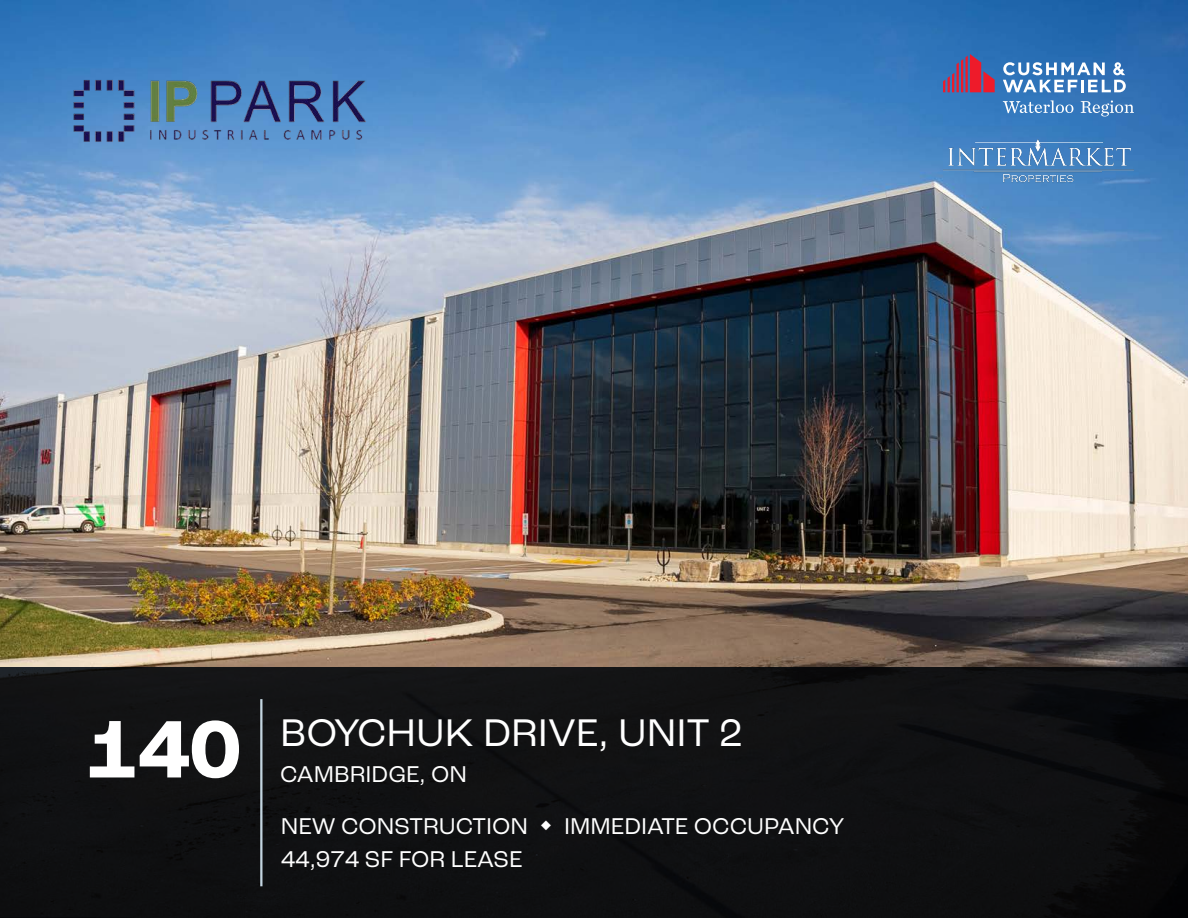
<style>
.page{position:relative;width:1188px;height:918px;background:#fff}
.page>*{position:absolute;margin:0;border:0;box-sizing:border-box;transform-origin:0 0}
.t1{font:700 85.5px "Roc Grotesk";color:#fff}
.t2{font:40.5px "Roc Grotesk";color:#fff}
.t3{font:24px "Roc Grotesk";color:#fff}
</style>
<div class="page">
<img style="left:0;top:0;width:1188px;height:667px">
<div style="left:0;top:667px;width:1188px;height:251px;background:#101012"></div>
<svg style="left:943px;top:54px;width:52px;height:38px;background:#844b78"></svg>
<svg style="left:1003px;top:62px;width:123px;height:30px"></svg>
<svg style="left:1003px;top:100px;width:70px;height:13px"></svg>
<svg style="left:1081px;top:100px;width:53px;height:17px"></svg>
<hr style="left:260px;top:699px;width:2px;height:187px;background:#c3d5e0">
<img style="left:70px;top:78px;width:299px;height:66px">
<img style="left:943px;top:139px;width:191px;height:48px">
<p class="t1" style="left:86px;top:696px;width:156px">140</p>
<p class="t2" style="left:280px;top:708px;width:465px">BOYCHUK DRIVE, UNIT 2</p>
<p class="t3" style="left:280px;top:759px;width:189px">CAMBRIDGE, ON</p>
<p class="t3" style="left:281px;top:812px;width:249px">NEW CONSTRUCTION</p>
<p class="t3" style="left:564px;top:812px;width:282px">IMMEDIATE OCCUPANCY</p>
<p class="t3" style="left:281px;top:845px;width:243px">44,974 SF FOR LEASE</p>
</div>
